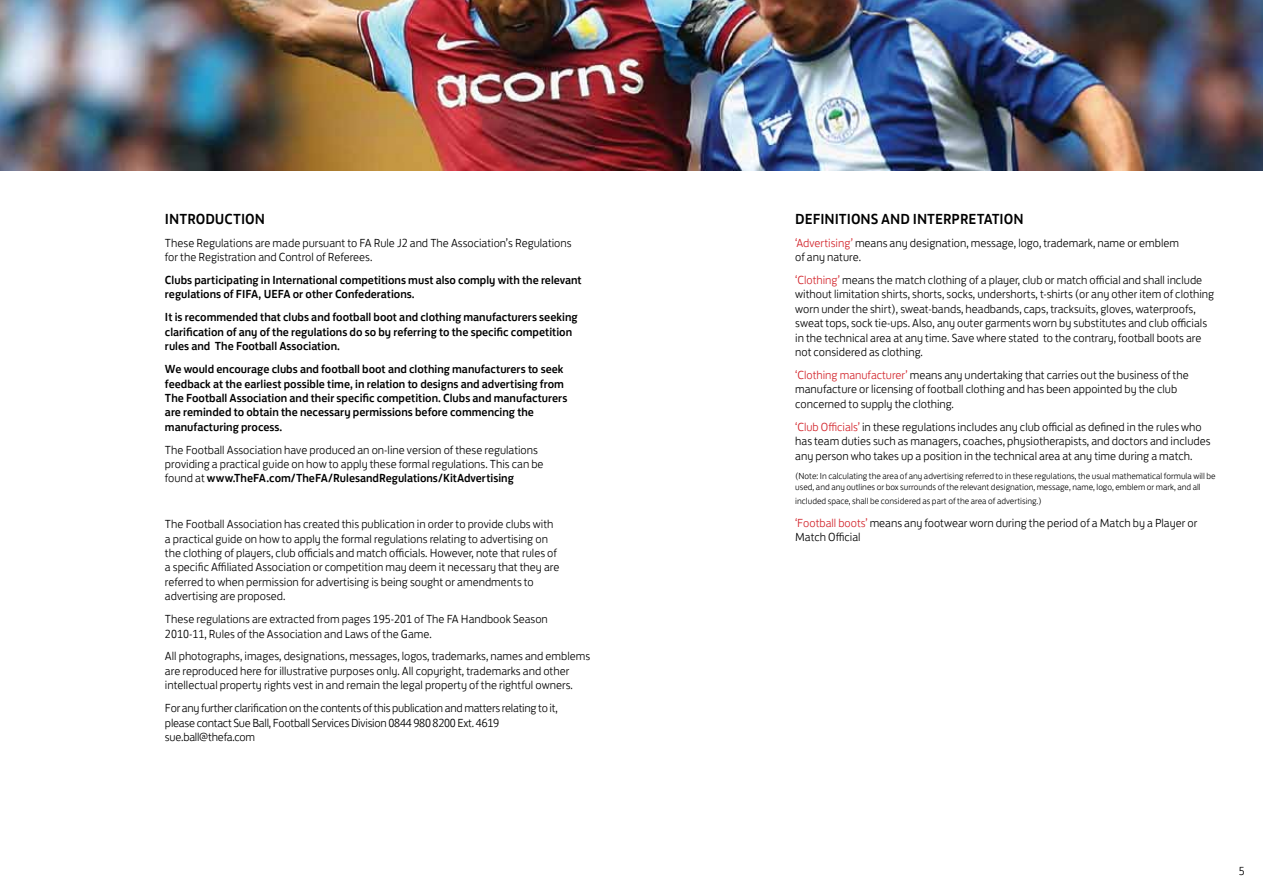
<style>
.page{position:relative;width:1263px;height:893px;background:#fff}
.page>*{position:absolute;margin:0;border:0;box-sizing:border-box;transform-origin:0 0}
.t1{font:500 15px "FS Jack";color:#000}
.t2{font:300 12px/14.4px "FS Jack";color:#000}
.t3{font:500 12px/14.4px "FS Jack";color:#000}
.t4{font:300 12px/14.4px "FS Jack";letter-spacing:-.02em;color:#000}
.t5{font:300 9px/10.8px "FS Jack";color:#000}
.s1{font-weight:500}
.s2{color:#d2232a}
</style>
<div class="page">
<img style="left:0;top:0;width:1263px;height:170px">
<p class="t1" style="left:165px;top:207px;width:101px">Introduction</p>
<p class="t2" style="left:165px;top:234px;width:408px">These Regulations are made pursuant to FA Rule J2 and The Association’s Regulations for the Registration and Control of Referees.</p>
<p class="t3" style="left:165px;top:272px;width:418px">Clubs participating in International competitions must also comply with the relevant regulations of FIFA, UE FA or other Confederations.</p>
<p class="t3" style="left:165px;top:309px;width:414px">It is recommended that clubs and football boot and clothing manufacturers seeking clarification of any of the regulations do so by referring to the specific competition rules and The Football Association.</p>
<p class="t3" style="left:165px;top:361px;width:404px">We would encourage clubs and football boot and clothing manufacturers to seek feedback at the earliest possible time, in relation to designs and advertising from The Football Association and their specific competition. Clubs and manufacturers are reminded to obtain the necessary permissions before commencing the manufacturing process.</p>
<p class="t2" style="left:165px;top:441px;width:380px">The Football Association have produced an on-line version of these regulations providing a practical guide on how to apply these formal regulations. This can be found at <span class="s1">www.TheFA.com/TheFA/RulesandRegulations/KitAdvertising</span></p>
<p class="t2" style="left:165px;top:516px;width:396px">The Football Association has created this publication in order to provide clubs with a practical guide on how to apply the formal regulations relating to advertising on the clothing of players, club officials and match officials. However, note that rules of a specific Affiliated Association or competition may deem it necessary that they are referred to when permission for advertising is being sought or amendments to advertising are proposed.</p>
<p class="t2" style="left:165px;top:611px;width:384px">These regulations are extracted from pages 195-201 of The FA Handbook Season<br>2010-11, Rules of the Association and Laws of the Game.</p>
<p class="t2" style="left:165px;top:648px;width:427px">All photographs, images, designations, messages, logos, trademarks, names and emblems are reproduced here for illustrative purposes only. All copyright, trademarks and other intellectual property rights vest in and remain the legal property of the rightful owners.</p>
<p class="t4" style="left:165px;top:700px;width:394px">For any further clarification on the contents of this publication and matters relating to it, please contact Sue Ball, Football Services Division 0844 980 8200 Ext. 4619 sue.ball@thefa.com</p>
<p class="t1" style="left:795px;top:207px;width:189px">Defi nitions and Interpretati</p>
<p class="t1" style="left:1004px;top:207px;width:21px">on</p>
<p class="t2" style="left:795px;top:234px;width:385px"><span class="s2">‘Advertising’</span> means any designation, message, logo, trademark, name or emblem of any nature.</p>
<p class="t2" style="left:795px;top:272px;width:421px"><span class="s2">‘Clothing’</span> means the match clothing of a player, club or match official and shall include without limitation shirts, shorts, socks, undershorts, t-shirts (or any other item of clothing worn under the shirt), sweat-bands, headbands, caps, tracksuits, gloves, waterproofs, sweat tops, sock tie-ups. Also, any outer garments worn by substitutes and club officials in the technical area at any time. Save where stated to the contrary, football boots are not considered as clothing.</p>
<p class="t2" style="left:795px;top:367px;width:395px"><span class="s2">‘Clothing manufacturer’</span> means any undertaking that carries out the business of the manufacture or licensing of football clothing and has been appointed by the club concerned to supply the clothing.</p>
<p class="t2" style="left:795px;top:418px;width:417px"><span class="s2">‘Club Officials’</span> in these regulations includes any club official as defined in the rules who has team duties such as managers, coaches, physiotherapists, and doctors and includes any person who takes up a position in the technical area at any time during a match.</p>
<p class="t5" style="left:795px;top:469px;width:422px">(Note: In calculating the area of any advertising referred to in these regulations, the usual mathematical formula will be used, and any outlines or box surrounds of the relevant designation, message, name, logo, emblem or mark, and all</p>
<p class="t5" style="left:795px;top:495px;width:248px">included space, shall be considered as part of the area of advertising.)</p>
<p class="t2" style="left:795px;top:514px;width:404px"><span class="s2">‘Football boots’</span> means any footwear worn during the period of a Match by a Player or<br>Match Official</p>
<p class="t2" style="left:1239px;top:862px;width:8px">5</p>
</div>
